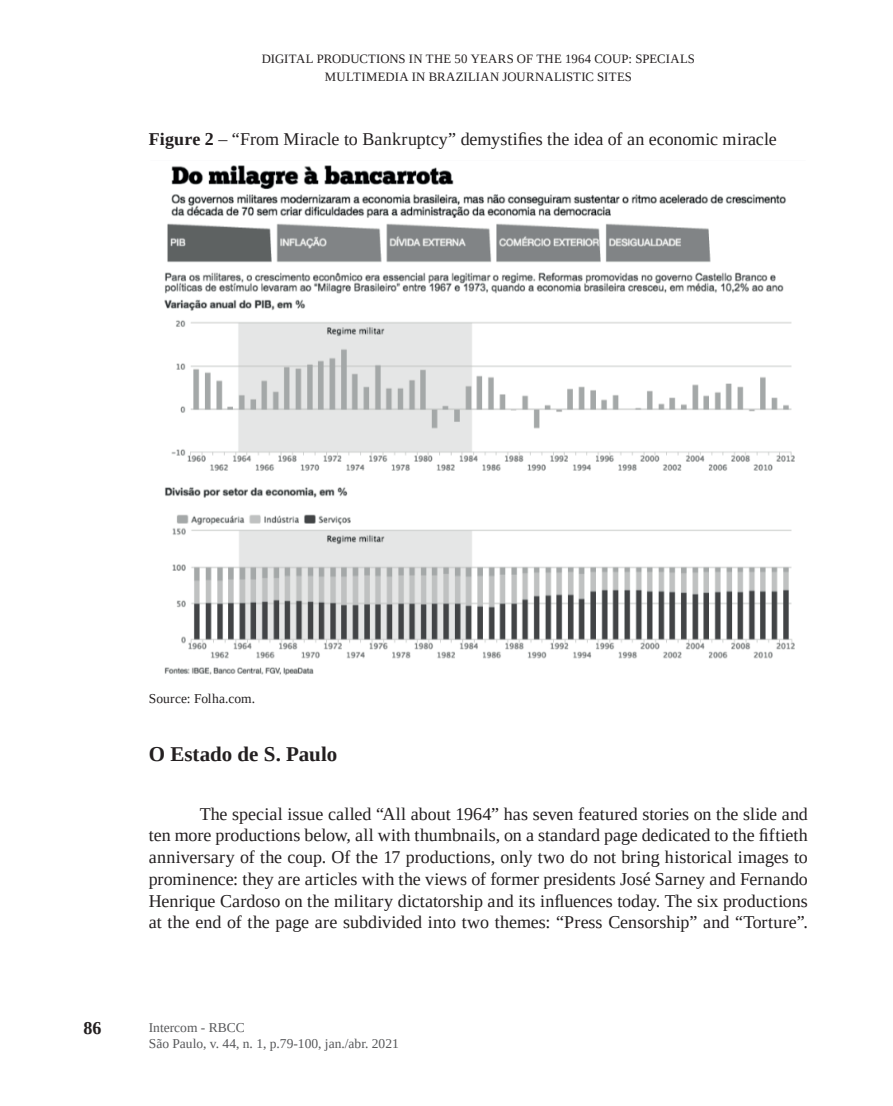
<style>
.page{position:relative;width:893px;height:1106px;background:#fff}
.page>*{position:absolute;margin:0;border:0;box-sizing:border-box;transform-origin:0 0}
.t1{font:700 21px "Liberation Serif";letter-spacing:-.005em;color:#231f20}
.t2{font:18px/21.8px "Liberation Serif";color:#231f20;text-align:justify}
.t3{font:700 18px "Liberation Serif";color:#231f20}
.t4{font:13.5px/16.2px "Liberation Serif";color:#57585a}
.t5{font:13.5px "Liberation Serif";letter-spacing:.005em;color:#231f20}
.t6{font:12.75px/18px "Liberation Serif";letter-spacing:.015em;color:#231f20;text-align:center}
.s1{font-weight:700}
</style>
<div class="page">
<img style="left:164px;top:165px;width:631px;height:510px">
<p class="t6" style="left:262px;top:49px;width:435px">DIGITAL PRODUCTIONS IN THE 50 YEARS OF THE 1964 COUP: SPECIALS<br>MULTIMEDIA IN BRAZILIAN JOURNALISTIC SITES</p>
<p class="t2" style="left:149px;top:128px;width:629px"><span class="s1">Figure 2</span> – “From Miracle to Bankruptcy” demystifies the idea of an economic miracle</p>
<p class="t3" style="left:84px;top:1016px;width:19px">86</p>
<p class="t5" style="left:149px;top:689px;width:108px">Source: Folha.com.</p>
<p class="t1" style="left:149px;top:739px;width:190px">O Estado de S. Paulo</p>
<p class="t2" style="left:149px;top:802px;width:661px;text-indent:51px">The special issue called “All about 1964” has seven featured stories on the slide and ten more productions below, all with thumbnails, on a standard page dedicated to the fiftieth anniversary of the coup. Of the 17 productions, only two do not bring historical images to prominence: they are articles with the views of former presidents José Sarney and Fernando Henrique Cardoso on the military dictatorship and its influences today. The six productions at the end of the page are subdivided into two themes: “Press Censorship” and “Torture”.</p>
<p class="t4" style="left:149px;top:1018px;width:251px">Intercom - RBCC<br>São Paulo, v. 44, n. 1, p.79-100, jan./abr. 2021</p>
</div>
